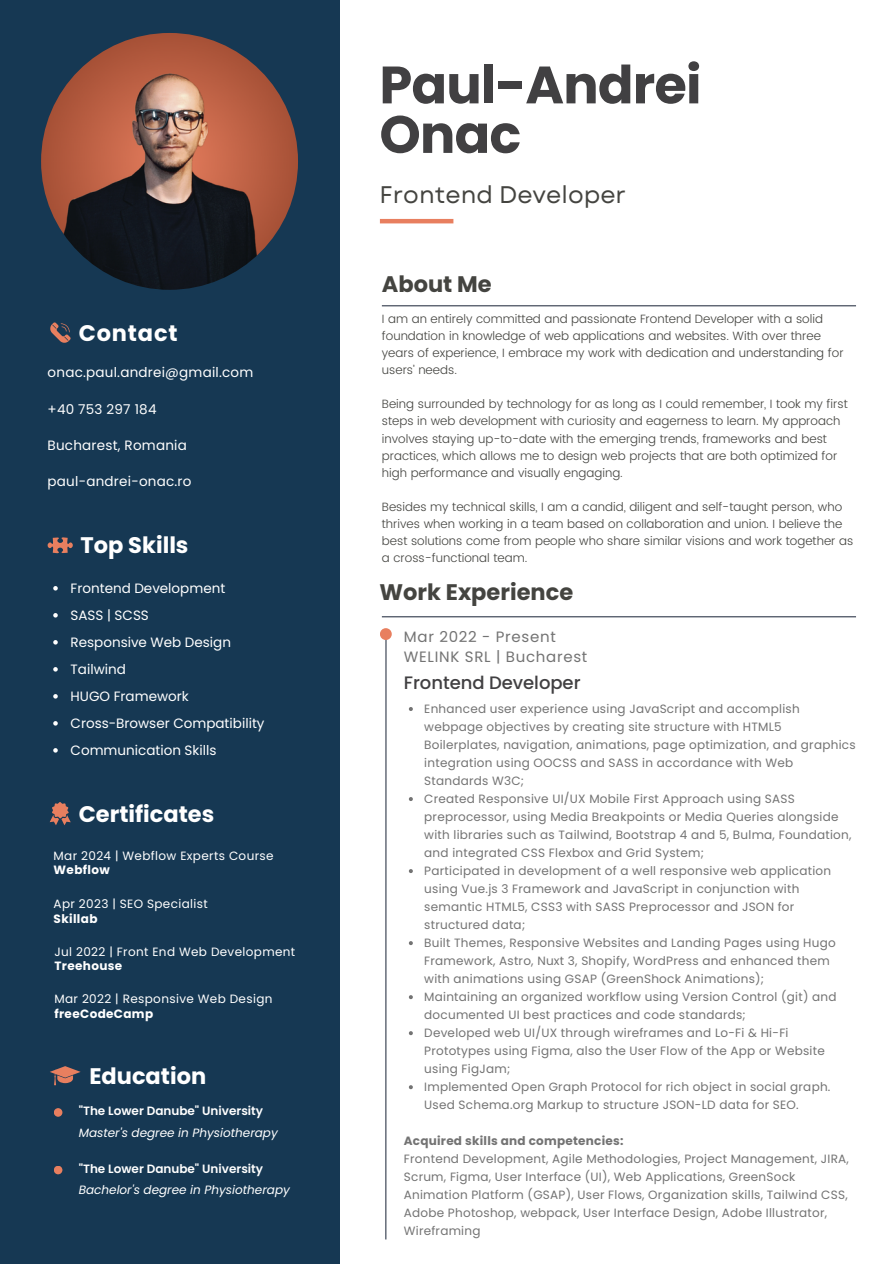
<style>
.page{position:relative;width:894px;height:1264px;background:#fff}
.page>*{position:absolute;margin:0;border:0;box-sizing:border-box;transform-origin:0 0}
.t1{font:700 52.5px/49.5px "Poppins";letter-spacing:-.015em;color:#414042}
.t2{font:24px "Garet";color:#444440}
.t3{font:700 22.5px "Poppins";color:#fff}
.t4{font:700 22.5px "Poppins";color:#444440}
.t5{font:700 22.5px "Poppins";letter-spacing:.035em;color:#fff}
.t6{font:500 18px "Poppins";letter-spacing:-.005em;color:#414042}
.t7{font:15px "Poppins";letter-spacing:.045em;color:#737373}
.t8{font:13.5px "Poppins";color:#fff}
.t9{font:12px/18px "Poppins";letter-spacing:.02em;color:#737373}
.t10{font:300 12px/17px "Poppins";color:#444440}
.t11{font:12px "Poppins";letter-spacing:.03em;color:#fff}
.t12{font:italic 12px "Poppins";color:#fff}
.t13{font:600 12px "Poppins";color:#fff}
.t14{font:700 12px "Poppins";letter-spacing:.03em;color:#fff}
.t15{font:700 12px "Poppins";letter-spacing:.02em;color:#737373}
</style>
<div class="page">
<div style="left:0;top:0;width:339px;height:1263px;background:#163853"></div>
<hr style="left:385px;top:630px;width:1px;height:609px;background:#323b4c">
<div style="left:380px;top:628px;width:11px;height:12px;background:#e87f5f;border-radius:50%"></div>
<svg style="left:50px;top:802px;width:21px;height:23px"></svg>
<div style="left:54px;top:1108px;width:8px;height:8px;background:#e87f5f;border-radius:50%"></div>
<div style="left:54px;top:1165px;width:8px;height:9px;background:#e87f5f;border-radius:50%"></div>
<svg style="left:50px;top:1066px;width:31px;height:19px"></svg>
<svg style="left:53px;top:586px;width:5px;height:4px"></svg>
<svg style="left:53px;top:613px;width:5px;height:4px"></svg>
<svg style="left:53px;top:640px;width:5px;height:4px"></svg>
<svg style="left:53px;top:667px;width:5px;height:4px"></svg>
<svg style="left:53px;top:694px;width:5px;height:4px"></svg>
<svg style="left:53px;top:721px;width:5px;height:4px"></svg>
<svg style="left:53px;top:748px;width:5px;height:4px"></svg>
<svg style="left:48px;top:537px;width:24px;height:16px"></svg>
<svg style="left:50px;top:322px;width:21px;height:21px"></svg>
<img style="left:41px;top:33px;width:257px;height:257px;border-radius:50%">
<hr style="left:380px;top:219px;width:73px;height:4px;background:#e87f5f">
<svg style="left:409px;top:707px;width:4px;height:4px"></svg>
<svg style="left:409px;top:797px;width:4px;height:4px"></svg>
<svg style="left:409px;top:869px;width:4px;height:4px"></svg>
<svg style="left:409px;top:941px;width:4px;height:4px"></svg>
<svg style="left:409px;top:995px;width:4px;height:4px"></svg>
<svg style="left:409px;top:1031px;width:4px;height:4px"></svg>
<svg style="left:409px;top:1085px;width:4px;height:4px"></svg>
<hr style="left:382px;top:305px;width:473px;height:1px;background:#323b4c">
<hr style="left:382px;top:616px;width:473px;height:1px;background:#323b4c">
<p class="t5" style="left:79px;top:317px;width:100px">Contact</p>
<h6 class="t8" style="left:48px;top:363px;width:207px">onac.paul.andrei@gmail.com</h6>
<h6 class="t8" style="left:48px;top:399px;width:110px">+40 753 297 184</h6>
<p class="t8" style="left:48px;top:435px;width:141px">Bucharest, Romania</p>
<p class="t8" style="left:48px;top:472px;width:145px">paul-andrei-onac.ro</p>
<h6 class="t3" style="left:81px;top:529px;width:109px">Top Skills</h6>
<p class="t8" style="left:71px;top:578px;width:156px">Frontend Development</p>
<p class="t8" style="left:71px;top:605px;width:80px">SASS | SCSS</p>
<p class="t8" style="left:71px;top:632px;width:162px">Responsive Web Design</p>
<h2 class="t8" style="left:71px;top:659px;width:57px">Tailwind</h2>
<p class="t8" style="left:71px;top:686px;width:120px">HUGO Framework</p>
<h6 class="t8" style="left:71px;top:713px;width:195px">Cross-Browser Compatibility</h6>
<p class="t8" style="left:71px;top:740px;width:147px">Communication Skills</p>
<p class="t3" style="left:79px;top:797px;width:137px">Certificates</p>
<p class="t11" style="left:54px;top:847px;width:221px">Mar 2024 | Webflow Experts Course</p>
<h2 class="t14" style="left:54px;top:861px;width:58px">Webflow</h2>
<h5 class="t11" style="left:54px;top:895px;width:156px">Apr 2023 | SEO Specialist</h5>
<h5 class="t14" style="left:54px;top:910px;width:45px">Skillab</h5>
<h5 class="t11" style="left:54px;top:943px;width:242px">Jul 2022 | Front End Web Development</h5>
<h5 class="t14" style="left:54px;top:957px;width:69px">Treehouse</h5>
<p class="t11" style="left:54px;top:990px;width:219px">Mar 2022 | Responsive Web Design</p>
<h2 class="t14" style="left:54px;top:1005px;width:100px">freeCodeCamp</h2>
<p class="t3" style="left:89px;top:1059px;width:118px">Education</p>
<p class="t13" style="left:79px;top:1102px;width:186px">"The Lower Danube" University</p>
<p class="t12" style="left:79px;top:1124px;width:201px">Master's degree in Physiotherapy</p>
<p class="t13" style="left:79px;top:1160px;width:186px">"The Lower Danube" University</p>
<p class="t12" style="left:79px;top:1181px;width:213px">Bachelor's degree in Physiotherapy</p>
<p class="t1" style="left:379px;top:60px;width:323px">Paul-Andrei<br>Onac</p>
<p class="t2" style="left:379px;top:178px;width:248px">Frontend Developer</p>
<p class="t4" style="left:382px;top:268px;width:111px">About Me</p>
<p class="t10" style="left:382px;top:311px;width:463px">I am an entirely committed and passionate Frontend Developer with a solid foundation in knowledge of web applications and websites. With over three years of experience, I embrace my work with dedication and understanding for users’ needs.</p>
<p class="t10" style="left:382px;top:396px;width:467px">Being surrounded by technology for as long as I could remember, I took my first steps in web development with curiosity and eagerness to learn. My approach involves staying up-to-date with the emerging trends, frameworks and best practices, which allows me to design web projects that are both optimized for high performance and visually engaging.</p>
<h1 class="t10" style="left:382px;top:498px;width:472px">Besides my technical skills, I am a candid, diligent and self-taught person, who thrives when working in a team based on collaboration and union. I believe the best solutions come from people who share similar visions and work together as a cross-functional team.</h1>
<h3 class="t4" style="left:379px;top:576px;width:195px">Work Experience</h3>
<h5 class="t7" style="left:404px;top:626px;width:153px">Mar 2022 - Present</h5>
<h4 class="t7" style="left:404px;top:646px;width:185px">WELINK SRL | Bucharest</h4>
<h5 class="t6" style="left:404px;top:670px;width:178px">Frontend Developer</h5>
<p class="t9" style="left:424px;top:699px;width:433px">Enhanced user experience using JavaScript and accomplish webpage objectives by creating site structure with HTML5<br>Boilerplates, navigation, animations, page optimization, and graphics integration using OOCSS and SASS in accordance with Web Standards W3C;</p>
<h2 class="t9" style="left:424px;top:789px;width:428px">Created Responsive UI/UX Mobile First Approach using SASS preprocessor, using Media Breakpoints or Media Queries alongside with libraries such as Tailwind, Bootstrap 4 and 5, Bulma, Foundation, and integrated CSS Flexbox and Grid System;</h2>
<p class="t9" style="left:424px;top:861px;width:408px">Participated in development of a well responsive web application using Vue.js 3 Framework and JavaScript in conjunction with semantic HTML5, CSS3 with SASS Preprocessor and JSON for structured data;</p>
<p class="t9" style="left:424px;top:933px;width:413px">Built Themes, Responsive Websites and Landing Pages using Hugo<br>Framework, Astro, Nuxt 3, Shopify, WordPress and enhanced them with animations using GSAP (GreenShock Animations);</p>
<p class="t9" style="left:424px;top:987px;width:413px">Maintaining an organized workflow using Version Control (git) and documented UI best practices and code standards;</p>
<p class="t9" style="left:424px;top:1023px;width:402px">Developed web UI/UX through wireframes and Lo-Fi &amp; Hi-Fi<br>Prototypes using Figma, also the User Flow of the App or Website using FigJam;</p>
<h2 class="t9" style="left:424px;top:1077px;width:407px">Implemented Open Graph Protocol for rich object in social graph.<br>Used Schema.org Markup to structure JSON-LD data for SEO.</h2>
<p class="t15" style="left:404px;top:1132px;width:221px">Acquired skills and competencies:</p>
<p class="t9" style="left:404px;top:1149px;width:446px">Frontend Development, Agile Methodologies, Project Management, JIRA, Scrum, Figma, User Interface (UI), Web Applications, GreenSock Animation Platform (GSAP), User Flows, Organization skills, Tailwind CSS, Adobe Photoshop, webpack, User Interface Design, Adobe Illustrator, Wireframing</p>
</div>
